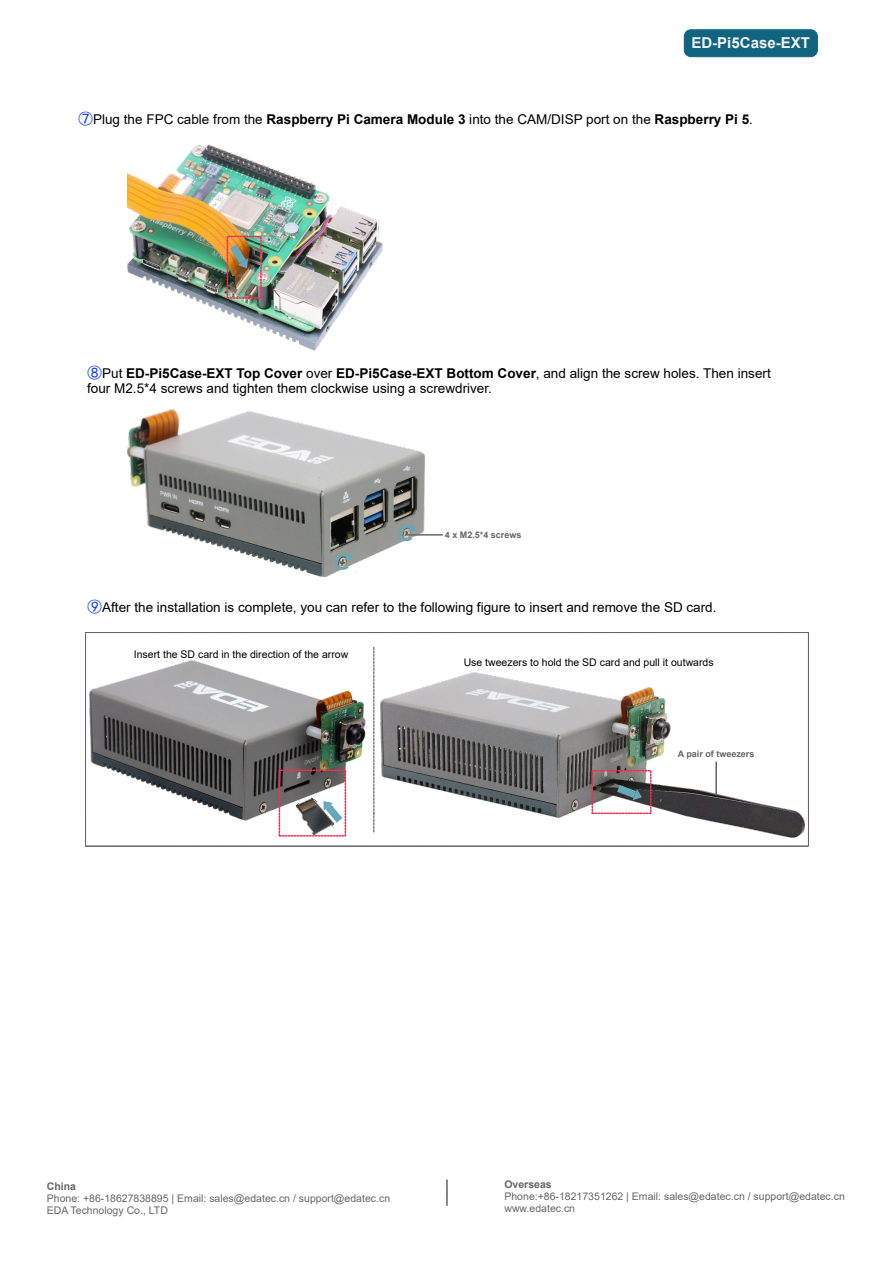
<style>
.page{position:relative;width:894px;height:1264px;background:#fff}
.page>*{position:absolute;margin:0;border:0;box-sizing:border-box;transform-origin:0 0}
.t1{font:700 15px "Arial";color:#f2f2f2}
.t2{font:13.5px/15px "Arial";color:#000}
.t3{font:10.5px/12px "Arial";color:#666}
.t4{font:10.5px "Arial";color:#000}
.t5{font:700 10.5px "Arial";color:#666}
.t6{font:700 9px "Arial";color:#666}
.s1{font-family:"Sim Hei";font-size:15px;color:#0035ff}
.s2{font-weight:700}
</style>
<div class="page">
<img style="left:380px;top:672px;width:424px;height:165px">
<svg style="left:617px;top:784px;width:24px;height:16px"></svg>
<hr style="left:715px;top:762px;width:1px;height:32px;background:#666">
<div style="left:591px;top:770px;width:60px;height:44px;border:2px dashed #ff294c"></div>
<img style="left:89px;top:661px;width:276px;height:159px">
<svg style="left:338px;top:801px;width:4px;height:21px"></svg>
<img style="left:289px;top:794px;width:49px;height:43px">
<div style="left:278px;top:769px;width:68px;height:67px;border:2px dashed #ff294c"></div>
<svg style="left:373px;top:647px;width:1px;height:184px"></svg>
<div style="left:85px;top:632px;width:723px;height:214px;border:1px dashed #666"></div>
<img style="left:128px;top:409px;width:297px;height:168px">
<svg style="left:398px;top:524px;width:17px;height:17px"></svg>
<svg style="left:334px;top:552px;width:17px;height:17px"></svg>
<hr style="left:407px;top:534px;width:35px;height:1px;background:#666">
<img style="left:128px;top:145px;width:254px;height:205px">
<svg style="left:230px;top:245px;width:18px;height:23px"></svg>
<div style="left:226px;top:236px;width:35px;height:63px;border:2px dashed #ff294c"></div>
<div style="left:683px;top:30px;width:134px;height:27px;background:#11647f;border:1px solid #11647f;border-radius:7px"></div>
<svg style="left:446px;top:1179px;width:2px;height:27px"></svg>
<p class="t1" style="left:691px;top:38px;width:120px">ED-Pi5Case-EXT</p>
<p class="t2" style="left:78px;top:113px;width:676px"><span class="s1">⑦</span>Plug the FPC cable from the <span class="s2">Raspberry Pi Camera Module 3</span> into the CAM/DISP port on the <span class="s2">Raspberry Pi 5</span>.</p>
<p class="t2" style="left:87px;top:367px;width:685px"><span class="s1">⑧</span>Put <span class="s2">ED-Pi5Case-EXT Top Cover</span> over <span class="s2">ED-Pi5Case-EXT Bottom Cover</span>, and align the screw holes. Then insert four M2.5*4 screws and tighten them clockwise using a screwdriver.</p>
<p class="t6" style="left:444px;top:531px;width:78px">4 x M2.5*4 screws</p>
<p class="t2" style="left:87px;top:601px;width:630px"><span class="s1">⑨</span>After the installation is complete, you can refer to the following figure to insert and remove the SD card.</p>
<p class="t4" style="left:134px;top:650px;width:216px">Insert the SD card in the direction of the arrow</p>
<p class="t4" style="left:463px;top:658px;width:251px">Use tweezers to hold the SD card and pull it outwards</p>
<p class="t6" style="left:677px;top:750px;width:78px">A pair of tweezers</p>
<p class="t5" style="left:47px;top:1182px;width:31px">China</p>
<p class="t3" style="left:47px;top:1193px;width:345px">Phone: +86-18627838895 | Email: sales@edatec.cn / support@edatec.cn<br>EDA Technology Co., LTD</p>
<p class="t5" style="left:504px;top:1180px;width:49px">Overseas</p>
<p class="t3" style="left:504px;top:1191px;width:342px">Phone:+86-18217351262 | Email: sales@edatec.cn / support@edatec.cn www.edatec.cn</p>
</div>
